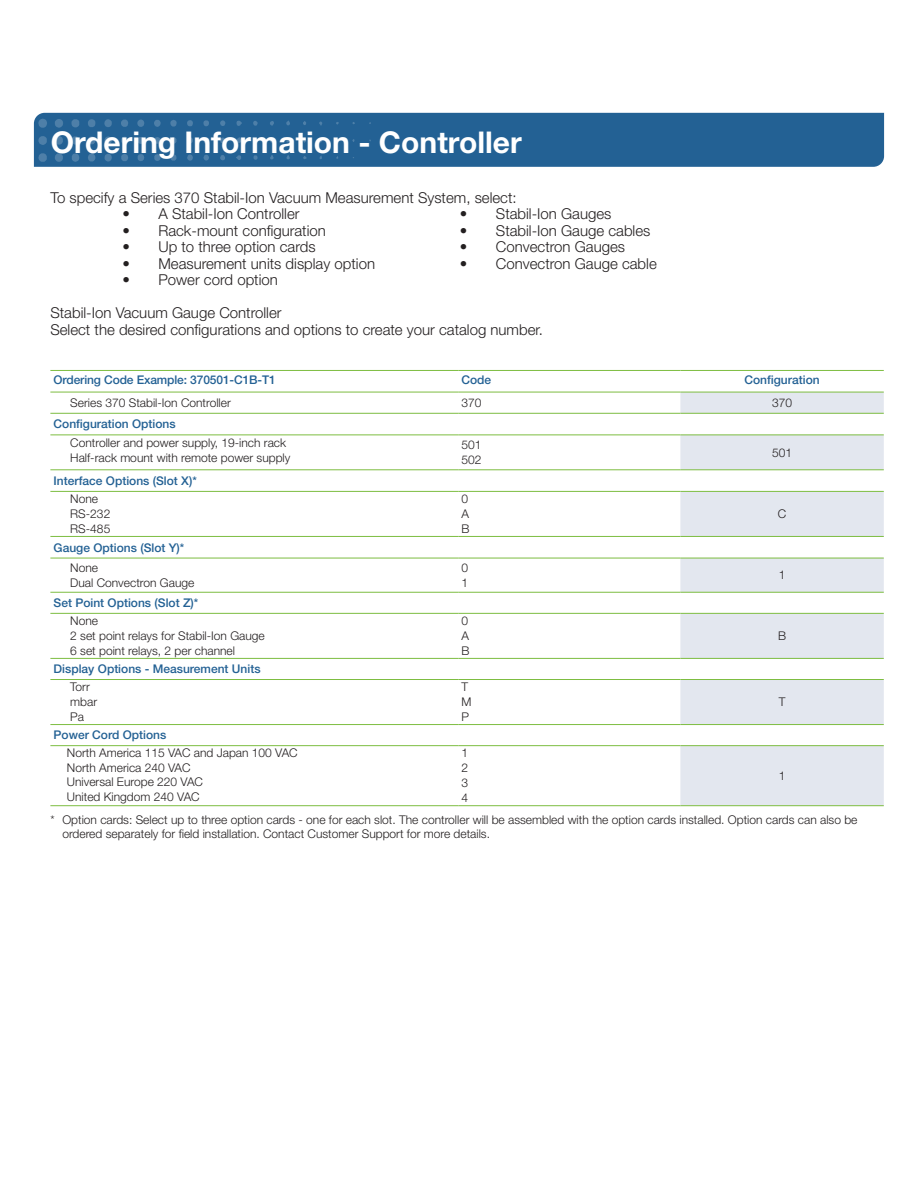
<style>
.page{position:relative;width:918px;height:1188px;background:#fff}
.page>*{position:absolute;margin:0;border:0;box-sizing:border-box;transform-origin:0 0}
.t1{font:700 30px "Helvetica Neue LT Std";color:#fff}
.t2{font:300 15px/16.5px "Helvetica Neue LT Std";color:#231f20}
.t3{font:300 12px/15px "Helvetica Neue LT Std";color:#231f20}
.t4{font:500 12px "Helvetica Neue LT Std";color:#236194}
</style>
<div class="page">
<div style="left:34px;top:113px;width:850px;height:54px;background:#236194"></div>
<img style="left:35px;top:112px;width:341px;height:55px">
<svg style="left:680px;top:393px;width:204px;height:412px;fill:#e3e7ef"></svg>
<hr style="left:458px;top:370px;width:222px;height:1px;background:#7dbd41">
<hr style="left:458px;top:392px;width:222px;height:1px;background:#7dbd41">
<hr style="left:50px;top:370px;width:408px;height:1px;background:#7dbd41">
<hr style="left:50px;top:392px;width:408px;height:1px;background:#7dbd41">
<hr style="left:680px;top:370px;width:204px;height:1px;background:#7dbd41">
<hr style="left:680px;top:392px;width:204px;height:1px;background:#7dbd41">
<hr style="left:50px;top:413px;width:408px;height:1px;background:#7dbd41">
<hr style="left:458px;top:413px;width:222px;height:1px;background:#7dbd41">
<hr style="left:680px;top:413px;width:204px;height:1px;background:#7dbd41">
<hr style="left:50px;top:435px;width:408px;height:1px;background:#7dbd41">
<hr style="left:458px;top:435px;width:222px;height:1px;background:#7dbd41">
<hr style="left:680px;top:435px;width:204px;height:1px;background:#7dbd41">
<hr style="left:50px;top:469px;width:408px;height:1px;background:#7dbd41">
<hr style="left:458px;top:469px;width:222px;height:1px;background:#7dbd41">
<hr style="left:680px;top:469px;width:204px;height:1px;background:#7dbd41">
<hr style="left:50px;top:491px;width:408px;height:1px;background:#7dbd41">
<hr style="left:458px;top:491px;width:222px;height:1px;background:#7dbd41">
<hr style="left:680px;top:491px;width:204px;height:1px;background:#7dbd41">
<hr style="left:50px;top:536px;width:408px;height:1px;background:#7dbd41">
<hr style="left:458px;top:536px;width:222px;height:1px;background:#7dbd41">
<hr style="left:680px;top:536px;width:204px;height:1px;background:#7dbd41">
<hr style="left:50px;top:558px;width:408px;height:1px;background:#7dbd41">
<hr style="left:458px;top:558px;width:222px;height:1px;background:#7dbd41">
<hr style="left:680px;top:558px;width:204px;height:1px;background:#7dbd41">
<hr style="left:50px;top:592px;width:408px;height:1px;background:#7dbd41">
<hr style="left:458px;top:592px;width:222px;height:1px;background:#7dbd41">
<hr style="left:680px;top:592px;width:204px;height:1px;background:#7dbd41">
<hr style="left:50px;top:613px;width:408px;height:1px;background:#7dbd41">
<hr style="left:458px;top:613px;width:222px;height:1px;background:#7dbd41">
<hr style="left:680px;top:613px;width:204px;height:1px;background:#7dbd41">
<hr style="left:50px;top:658px;width:408px;height:1px;background:#7dbd41">
<hr style="left:458px;top:658px;width:222px;height:1px;background:#7dbd41">
<hr style="left:680px;top:658px;width:204px;height:1px;background:#7dbd41">
<hr style="left:50px;top:679px;width:408px;height:1px;background:#7dbd41">
<hr style="left:458px;top:679px;width:222px;height:1px;background:#7dbd41">
<hr style="left:680px;top:679px;width:204px;height:1px;background:#7dbd41">
<hr style="left:50px;top:724px;width:408px;height:1px;background:#7dbd41">
<hr style="left:458px;top:724px;width:222px;height:1px;background:#7dbd41">
<hr style="left:680px;top:724px;width:204px;height:1px;background:#7dbd41">
<hr style="left:50px;top:745px;width:408px;height:1px;background:#7dbd41">
<hr style="left:458px;top:745px;width:222px;height:1px;background:#7dbd41">
<hr style="left:680px;top:745px;width:204px;height:1px;background:#7dbd41">
<hr style="left:50px;top:805px;width:408px;height:1px;background:#7dbd41">
<hr style="left:458px;top:805px;width:222px;height:1px;background:#7dbd41">
<hr style="left:680px;top:805px;width:204px;height:1px;background:#7dbd41">
<h1 class="t1" style="left:51px;top:123px;width:472px">Ordering Information - Controller</h1>
<p class="t2" style="left:50px;top:189px;width:468px">To specify a Series 370 Stabil-Ion Vacuum Measurement System, select:</p>
<p class="t2" style="left:122px;top:206px;width:179px">• A Stabil-Ion Controller</p>
<p class="t2" style="left:460px;top:206px;width:153px">• Stabil-Ion Gauges</p>
<p class="t2" style="left:122px;top:222px;width:205px">• Rack-mount configuration</p>
<p class="t2" style="left:460px;top:222px;width:192px">• Stabil-Ion Gauge cables</p>
<p class="t2" style="left:122px;top:239px;width:195px">• Up to three option cards</p>
<p class="t2" style="left:460px;top:239px;width:167px">• Convectron Gauges</p>
<p class="t2" style="left:122px;top:255px;width:254px">• Measurement units display option</p>
<p class="t2" style="left:460px;top:255px;width:198px">• Convectron Gauge cable</p>
<p class="t2" style="left:122px;top:272px;width:157px">• Power cord option</p>
<p class="t2" style="left:50px;top:305px;width:494px">Stabil-Ion Vacuum Gauge Controller<br>Select the desired configurations and options to create your catalog number.</p>
<p class="t4" style="left:54px;top:372px;width:224px">Ordering Code Example: 370501-C1B-T1</p>
<p class="t4" style="left:462px;top:372px;width:31px">Code</p>
<p class="t4" style="left:745px;top:372px;width:77px">Configuration</p>
<p class="t3" style="left:70px;top:395px;width:162px">Series 370 Stabil-Ion Controller</p>
<p class="t3" style="left:462px;top:395px;width:22px">370</p>
<p class="t3" style="left:772px;top:395px;width:22px">370</p>
<p class="t4" style="left:54px;top:417px;width:124px">Configuration Options</p>
<p class="t3" style="left:70px;top:435px;width:222px">Controller and power supply, 19-inch rack<br>Half-rack mount with remote power supply</p>
<p class="t3" style="left:462px;top:437px;width:22px">501<br>502</p>
<p class="t3" style="left:772px;top:445px;width:22px">501</p>
<p class="t4" style="left:54px;top:473px;width:145px">Interface Options (Slot X)*</p>
<p class="t3" style="left:70px;top:491px;width:42px">None<br>RS-232<br>RS-485</p>
<p class="t3" style="left:462px;top:491px;width:10px;text-align:justify">0<br>A B</p>
<p class="t3" style="left:778px;top:506px;width:10px">C</p>
<p class="t4" style="left:54px;top:540px;width:132px">Gauge Options (Slot Y)*</p>
<p class="t3" style="left:70px;top:560px;width:126px">None<br>Dual Convectron Gauge</p>
<p class="t3" style="left:462px;top:560px;width:8px">0<br>1</p>
<p class="t3" style="left:779px;top:567px;width:8px">1</p>
<p class="t4" style="left:54px;top:596px;width:146px">Set Point Options (Slot Z)*</p>
<p class="t3" style="left:70px;top:613px;width:196px">None<br>2 set point relays for Stabil-Ion Gauge<br>6 set point relays, 2 per channel</p>
<p class="t3" style="left:462px;top:613px;width:10px;text-align:justify">0<br>A B</p>
<p class="t3" style="left:778px;top:628px;width:10px">B</p>
<p class="t4" style="left:54px;top:662px;width:208px">Display Options - Measurement Units</p>
<p class="t3" style="left:70px;top:679px;width:28px">Torr mbar<br>Pa</p>
<p class="t3" style="left:462px;top:679px;width:11px">T<br>M<br>P</p>
<p class="t3" style="left:779px;top:694px;width:8px">T</p>
<p class="t4" style="left:54px;top:728px;width:114px">Power Cord Options</p>
<p class="t3" style="left:67px;top:746px;width:232px;line-height:14.4px">North America 115 VAC and Japan 100 VAC<br>North America 240 VAC<br>Universal Europe 220 VAC<br>United Kingdom 240 VAC</p>
<p class="t3" style="left:462px;top:745px;width:8px;text-align:justify">1<br>2<br>3<br>4</p>
<p class="t3" style="left:779px;top:768px;width:8px">1</p>
<p class="t3" style="left:62px;top:812px;width:797px;line-height:14.4px;text-indent:-12px">* Option cards: Select up to three option cards - one for each slot. The controller will be assembled with the option cards installed. Option cards can also be ordered separately for field installation. Contact Customer Support for more details.</p>
</div>
